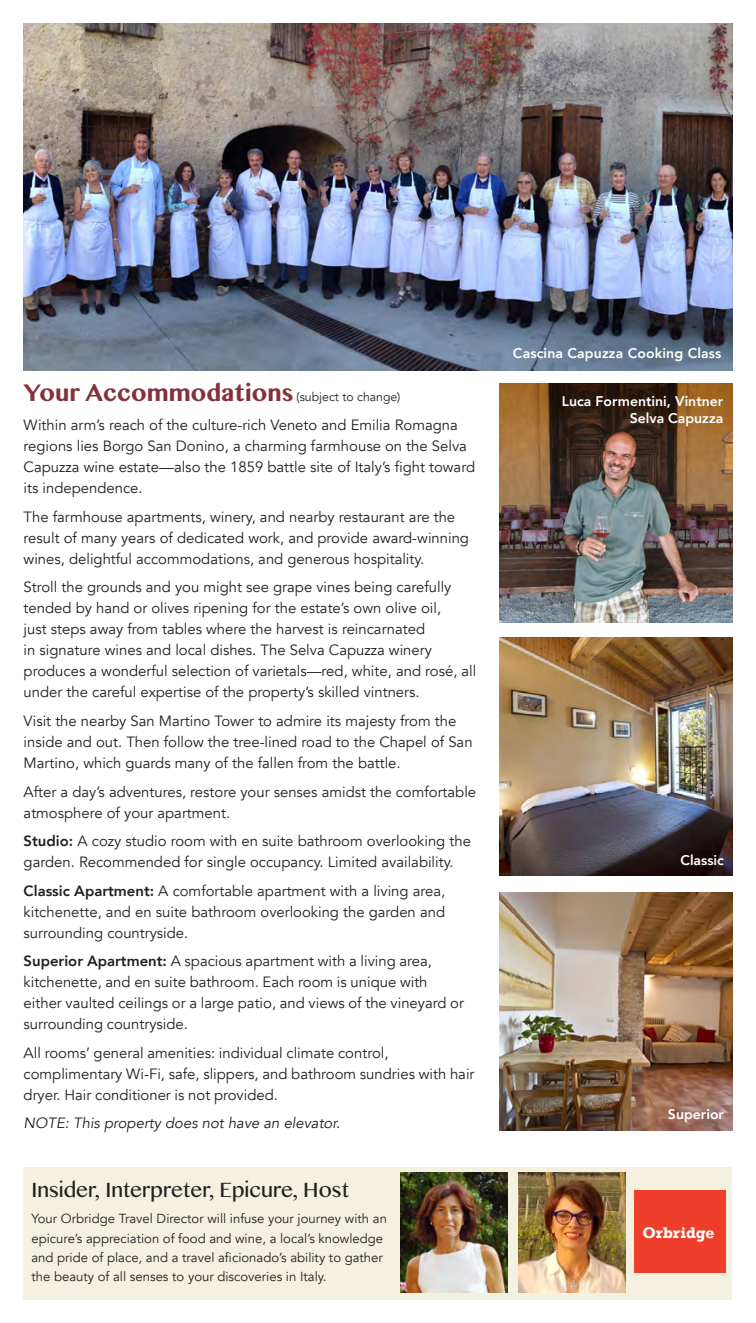
<style>
.page{position:relative;width:756px;height:1323px;background:#fff}
.page>*{position:absolute;margin:0;border:0;box-sizing:border-box;transform-origin:0 0}
.Heading{font:700 28px "Khmer MN";color:#83313b}
.Description{font:24.5px "Khmer MN";color:#231f20}
.t1{font:700 15.75px "Rockwell";color:#fff}
.Description-2{font:14.88px/21px "Avenir";color:#231f20}
.Description-3{font:italic 14.88px "Avenir";color:#231f20}
.t2{font:800 14px "Avenir";color:#fff}
.t3{font:13.12px/19.2px "Avenir";color:#231f20}
.Heading-2{font:12.25px "Avenir";color:#231f20}
.s1{font-weight:800}
</style>
<div class="page">
<img style="left:500px;top:384px;width:233px;height:238px">
<img style="left:500px;top:893px;width:233px;height:238px">
<img style="left:500px;top:637px;width:233px;height:238px">
<img style="left:24px;top:24px;width:708px;height:346px">
<div style="left:24px;top:1167px;width:708px;height:133px;background:#f4f1e1"></div>
<div style="left:634px;top:1190px;width:91px;height:83px;background:#ef3e29"></div>
<img style="left:401px;top:1173px;width:107px;height:120px">
<img style="left:518px;top:1173px;width:108px;height:120px">
<p class="Heading" style="left:24px;top:375px;width:271px">Your Accommodations</p>
<p class="Heading-2" style="left:297px;top:390px;width:105px">(subject to change)</p>
<p class="Description-2" style="left:24px;top:415px;width:453px">Within arm’s reach of the culture-rich Veneto and Emilia Romagna regions lies Borgo San Donino, a charming farmhouse on the Selva Capuzza wine estate—also the 1859 battle site of Italy’s fight toward its independence.</p>
<p class="Description-2" style="left:24px;top:506px;width:447px">The farmhouse apartments, winery, and nearby restaurant are the result of many years of dedicated work, and provide award-winning wines, delightful accommodations, and generous hospitality.</p>
<p class="Description-2" style="left:24px;top:577px;width:454px">Stroll the grounds and you might see grape vines being carefully tended by hand or olives ripening for the estate’s own olive oil,<br>just steps away from tables where the harvest is reincarnated<br>in signature wines and local dishes. The Selva Capuzza winery produces a wonderful selection of varietals—red, white, and rosé, all under the careful expertise of the property’s skilled vintners.</p>
<p class="Description-2" style="left:24px;top:711px;width:451px">Visit the nearby San Martino Tower to admire its majesty from the inside and out. Then follow the tree-lined road to the Chapel of San<br>Martino, which guards many of the fallen from the battle.</p>
<p class="Description-2" style="left:24px;top:781px;width:454px">After a day’s adventures, restore your senses amidst the comfortable atmosphere of your apartment.</p>
<p class="Description-2" style="left:24px;top:831px;width:449px"><span class="s1">Studio:</span> A cozy studio room with en suite bathroom overlooking the garden. Recommended for single occupancy. Limited availability.</p>
<p class="Description-2" style="left:24px;top:880px;width:423px;text-align:justify"><span class="s1">Classic Apartment:</span> A comfortable apartment with a living area, kitchenette, and en suite bathroom overlooking the garden and surrounding countryside.</p>
<p class="Description-2" style="left:24px;top:951px;width:442px"><span class="s1">Superior Apartment:</span> A spacious apartment with a living area, kitchenette, and en suite bathroom. Each room is unique with either vaulted ceilings or a large patio, and views of the vineyard or surrounding countryside.</p>
<p class="Description-2" style="left:24px;top:1042px;width:452px">All rooms’ general amenities: individual climate control, complimentary Wi-Fi, safe, slippers, and bathroom sundries with hair dryer. Hair conditioner is not provided.</p>
<p class="Description-3" style="left:24px;top:1114px;width:318px">NOTE: This property does not have an elevator.</p>
<p class="Description" style="left:31px;top:1175px;width:319px">Insider, Interpreter, Epicure, Host</p>
<p class="t3" style="left:31px;top:1210px;width:357px">Your Orbridge Travel Director will infuse your journey with an epicure’s appreciation of food and wine, a local’s knowledge and pride of place, and a travel aficionado’s ability to gather the beauty of all senses to your discoveries in Italy.</p>
<p class="t2" style="left:513px;top:342px;width:210px">Cascina Capuzza Cooking Class</p>
<p class="t2" style="left:562px;top:390px;width:163px">Luca Formentini, Vintner</p>
<p class="t2" style="left:630px;top:408px;width:95px">Selva Capuzza</p>
<p class="t2" style="left:680px;top:850px;width:45px">Classic</p>
<p class="t2" style="left:668px;top:1103px;width:57px">Superior</p>
<p class="t1" style="left:642px;top:1224px;width:74px">Orbridge</p>
</div>
